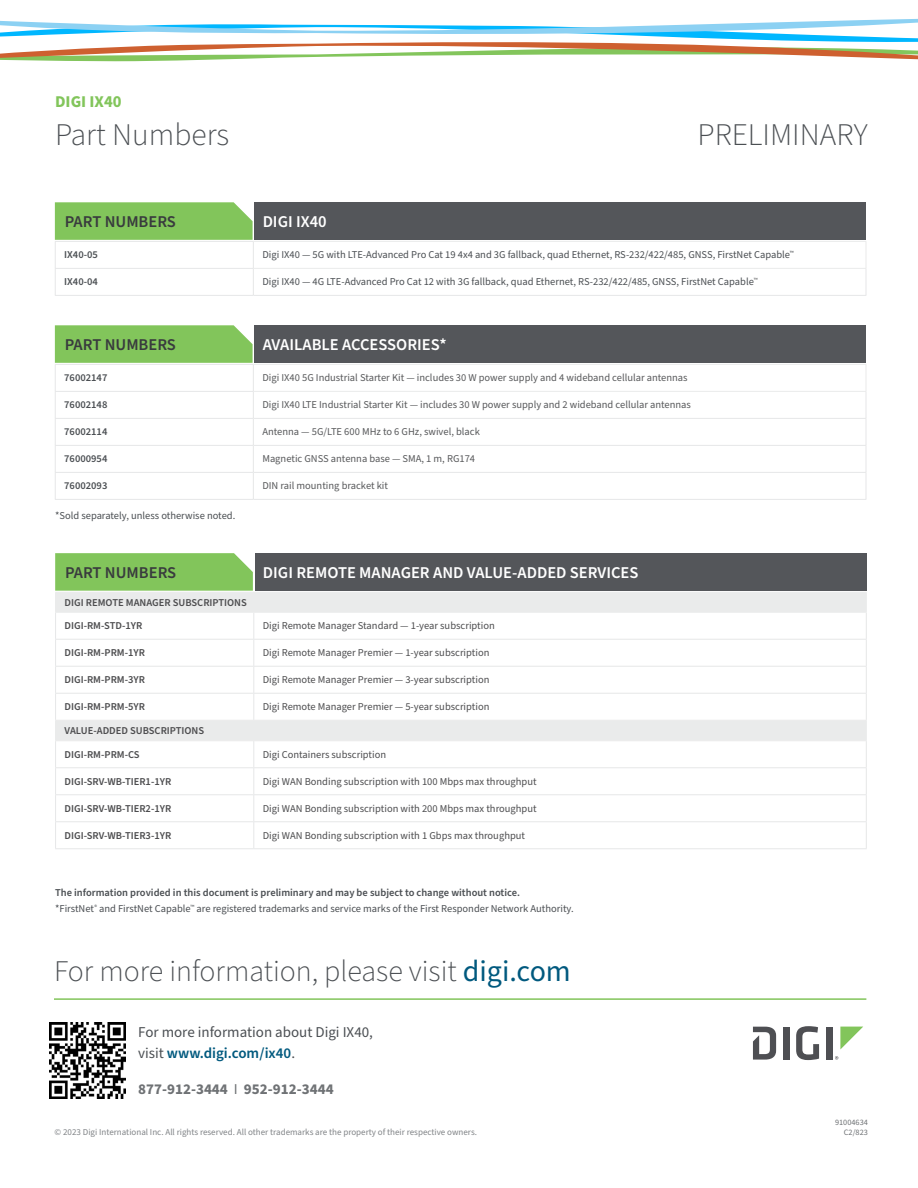
<style>
.page{position:relative;width:918px;height:1188px;background:#fff}
.page>*{position:absolute;margin:0;border:0;box-sizing:border-box;transform-origin:0 0}
.Intro_NEW{font:300 31.5px "Source Sans Pro";color:#4b4f53}
.Table_-_Header{font:300 30px "Source Sans Pro";color:#4b4f53}
.t1{font:600 16.5px "Source Sans Pro";color:#fff}
.t2{font:600 16.5px "Source Sans Pro";color:#393b3e}
.Intro_NEW-2{font:700 16.5px "Source Sans Pro";color:#82c55b}
.ft_pg_body_copy{font:15px/21px "Source Sans Pro";color:#4b4f53}
.ft_pg_body_copy-2{font:700 15px "Source Sans Pro";color:#6f7275}
.Table_-_Header-2{font:10.5px "Source Sans Pro";color:#4d4d4f}
.Table_-_Body_Copy{font:10.5px "Source Sans Pro";color:#4b4f53}
.Table_-_Body_Copy-2{font:10.5px "Source Sans Pro";color:#58595b}
.Table_-_Header-3{font:600 10.5px "Source Sans Pro";color:#4d4d4f}
.Table_-_Body_Copy-3{font:600 10.5px "Source Sans Pro";color:#4b4f53}
.t3{font:9px "Source Sans Pro";color:#818487}
.t4{font:8.25px/10.5px "Source Sans Pro";color:#6f7275;text-align:right}
.s1{font-weight:400;color:#00597e}
.s2{font-weight:600;color:#00597e}
.s3{font-weight:400}
</style>
<div class="page">
<div style="left:783px;top:1027px;width:6px;height:33px;background:#4e4f53"></div>
<svg style="left:796px;top:1026px;width:23px;height:34px"></svg>
<div style="left:826px;top:1027px;width:6px;height:33px;background:#4e4f53"></div>
<svg style="left:840px;top:1027px;width:23px;height:22px"></svg>
<svg style="left:753px;top:1027px;width:23px;height:33px"></svg>
<svg style="left:835px;top:1056px;width:3px;height:4px"></svg>
<hr style="left:54px;top:998px;width:812px;height:2px;background:#82c55b">
<hr style="left:55px;top:295px;width:198px;height:1px;background:#e6e7e8">
<hr style="left:253px;top:295px;width:613px;height:1px;background:#e6e7e8">
<svg style="left:55px;top:202px;width:812px;height:93px"></svg>
<div style="left:254px;top:202px;width:612px;height:38px;background:#54565a"></div>
<hr style="left:55px;top:499px;width:198px;height:1px;background:#e6e7e8">
<hr style="left:253px;top:499px;width:613px;height:1px;background:#e6e7e8">
<svg style="left:55px;top:325px;width:812px;height:174px"></svg>
<div style="left:254px;top:325px;width:612px;height:38px;background:#54565a"></div>
<div style="left:254px;top:593px;width:612px;height:19px;background:#eaebeb"></div>
<svg style="left:254px;top:638px;width:612px;height:185px"></svg>
<hr style="left:254px;top:666px;width:613px;height:1px;background:#e6e7e8">
<hr style="left:254px;top:693px;width:613px;height:1px;background:#e6e7e8">
<hr style="left:254px;top:767px;width:613px;height:1px;background:#e6e7e8">
<hr style="left:254px;top:794px;width:613px;height:1px;background:#e6e7e8">
<hr style="left:254px;top:821px;width:613px;height:1px;background:#e6e7e8">
<hr style="left:55px;top:848px;width:199px;height:1px;background:#e6e7e8">
<hr style="left:254px;top:848px;width:613px;height:1px;background:#e6e7e8">
<hr style="left:254px;top:720px;width:613px;height:1px;background:#eaebeb">
<svg style="left:866px;top:593px;width:1px;height:255px"></svg>
<hr style="left:254px;top:592px;width:613px;height:1px;background:#eaebeb">
<hr style="left:254px;top:612px;width:613px;height:1px;background:#eaebeb">
<hr style="left:254px;top:740px;width:613px;height:1px;background:#eaebeb">
<hr style="left:254px;top:639px;width:613px;height:1px;background:#e6e7e8">
<svg style="left:55px;top:553px;width:199px;height:295px"></svg>
<div style="left:255px;top:553px;width:612px;height:38px;background:#54565a"></div>
<img style="left:50px;top:1023px;width:76px;height:76px">
<svg style="left:0;top:18px;width:918px;height:44px"></svg>
<p class="Intro_NEW-2" style="left:55px;top:90px;width:68px">DIGI IX40</p>
<p class="Intro_NEW" style="left:55px;top:113px;width:176px">Part Numbers</p>
<p class="t2" style="left:65px;top:211px;width:113px">PART NUMBERS</p>
<p class="t1" style="left:263px;top:210px;width:65px">DIGI IX40</p>
<p class="Intro_NEW" style="left:697px;top:113px;width:172px">PRELIMINARY</p>
<p class="Table_-_Body_Copy-3" style="left:64px;top:248px;width:35px">IX40-05</p>
<p class="Table_-_Body_Copy" style="left:262px;top:248px;width:533px">Digi IX40 — 5G with LTE-Advanced Pro Cat 19 4x4 and 3G fallback, quad Ethernet, RS-232/422/485, GNSS, FirstNet Capable<sup>™</sup></p>
<p class="Table_-_Body_Copy-3" style="left:64px;top:275px;width:35px">IX40-04</p>
<p class="Table_-_Body_Copy" style="left:262px;top:275px;width:497px">Digi IX40 — 4G LTE-Advanced Pro Cat 12 with 3G fallback, quad Ethernet, RS-232/422/485, GNSS, FirstNet Capable<sup>™</sup></p>
<p class="t2" style="left:65px;top:334px;width:113px">PART NUMBERS</p>
<p class="t1" style="left:263px;top:333px;width:186px">AVAILABLE ACCESSORIES*</p>
<p class="Table_-_Body_Copy-3" style="left:64px;top:371px;width:45px">76002147</p>
<p class="Table_-_Body_Copy-2" style="left:262px;top:371px;width:427px">Digi IX40 5G Industrial Starter Kit — includes 30 W power supply and 4 wideband cellular antennas</p>
<p class="Table_-_Body_Copy-3" style="left:64px;top:398px;width:45px">76002148</p>
<p class="Table_-_Body_Copy-2" style="left:262px;top:398px;width:430px">Digi IX40 LTE Industrial Starter Kit — includes 30 W power supply and 2 wideband cellular antennas</p>
<p class="Table_-_Body_Copy-3" style="left:64px;top:425px;width:45px">76002114</p>
<p class="Table_-_Body_Copy-2" style="left:262px;top:425px;width:219px">Antenna — 5G/LTE 600 MHz to 6 GHz, swivel, black</p>
<p class="Table_-_Body_Copy-3" style="left:64px;top:452px;width:45px">76000954</p>
<p class="Table_-_Body_Copy-2" style="left:262px;top:452px;width:214px">Magnetic GNSS antenna base — SMA, 1 m, RG174</p>
<p class="Table_-_Body_Copy-3" style="left:64px;top:479px;width:45px">76002093</p>
<p class="Table_-_Body_Copy-2" style="left:262px;top:479px;width:127px">DIN rail mounting bracket kit</p>
<p class="Table_-_Body_Copy" style="left:55px;top:509px;width:182px">*Sold separately, unless otherwise noted.</p>
<p class="t2" style="left:65px;top:561px;width:113px">PART NUMBERS</p>
<p class="t1" style="left:263px;top:561px;width:377px">DIGI REMOTE MANAGER AND VALUE-ADDED SERVICES</p>
<p class="Table_-_Header-3" style="left:65px;top:595px;width:184px">DIGI REMOTE MANAGER SUBSCRIPTIONS</p>
<p class="Table_-_Header-3" style="left:65px;top:619px;width:79px">DIGI-RM-STD-1YR</p>
<p class="Table_-_Header-2" style="left:263px;top:619px;width:234px">Digi Remote Manager Standard — 1-year subscription</p>
<p class="Table_-_Header-3" style="left:65px;top:646px;width:82px">DIGI-RM-PRM-1YR</p>
<p class="Table_-_Header-2" style="left:263px;top:646px;width:228px">Digi Remote Manager Premier — 1-year subscription</p>
<p class="Table_-_Header-3" style="left:65px;top:673px;width:82px">DIGI-RM-PRM-3YR</p>
<p class="Table_-_Header-2" style="left:263px;top:673px;width:228px">Digi Remote Manager Premier — 3-year subscription</p>
<p class="Table_-_Header-3" style="left:65px;top:700px;width:82px">DIGI-RM-PRM-5YR</p>
<p class="Table_-_Header-2" style="left:263px;top:700px;width:228px">Digi Remote Manager Premier — 5-year subscription</p>
<p class="Table_-_Header-3" style="left:65px;top:723px;width:141px">VALUE-ADDED SUBSCRIPTIONS</p>
<p class="Table_-_Header-3" style="left:65px;top:747px;width:77px">DIGI-RM-PRM-CS</p>
<p class="Table_-_Header-2" style="left:263px;top:747px;width:125px">Digi Containers subscription</p>
<p class="Table_-_Header-3" style="left:65px;top:774px;width:108px">DIGI-SRV-WB-TIER1-1YR</p>
<p class="Table_-_Header-2" style="left:263px;top:774px;width:275px">Digi WAN Bonding subscription with 100 Mbps max throughput</p>
<p class="Table_-_Header-3" style="left:65px;top:801px;width:108px">DIGI-SRV-WB-TIER2-1YR</p>
<p class="Table_-_Header-2" style="left:263px;top:801px;width:275px">Digi WAN Bonding subscription with 200 Mbps max throughput</p>
<p class="Table_-_Header-3" style="left:65px;top:828px;width:108px">DIGI-SRV-WB-TIER3-1YR</p>
<p class="Table_-_Header-2" style="left:263px;top:828px;width:264px">Digi WAN Bonding subscription with 1 Gbps max throughput</p>
<p class="Table_-_Body_Copy-3" style="left:55px;top:885px;width:466px">The information provided in this document is preliminary and may be subject to change without notice.</p>
<p class="Table_-_Body_Copy" style="left:55px;top:902px;width:520px">*FirstNet<sup>®</sup> and FirstNet Capable<sup>™</sup> are registered trademarks and service marks of the First Responder Network Authority.</p>
<p class="Table_-_Header" style="left:54px;top:951px;width:518px">For more information, please visit <span class="s1">digi.com</span></p>
<p class="ft_pg_body_copy" style="left:138px;top:1022px;width:236px">For more information about Digi IX40, visit <span class="s2">www.digi.com/ix40</span>.</p>
<p class="ft_pg_body_copy-2" style="left:138px;top:1079px;width:197px">877-912-3444 <span class="s3">I</span> 952-912-3444</p>
<p class="t3" style="left:55px;top:1126px;width:424px">© 2023 Digi International Inc. All rights reserved. All other trademarks are the property of their respective owners.</p>
<p class="t4" style="left:835px;top:1117px;width:34px">91004634<br>C2/823</p>
</div>
